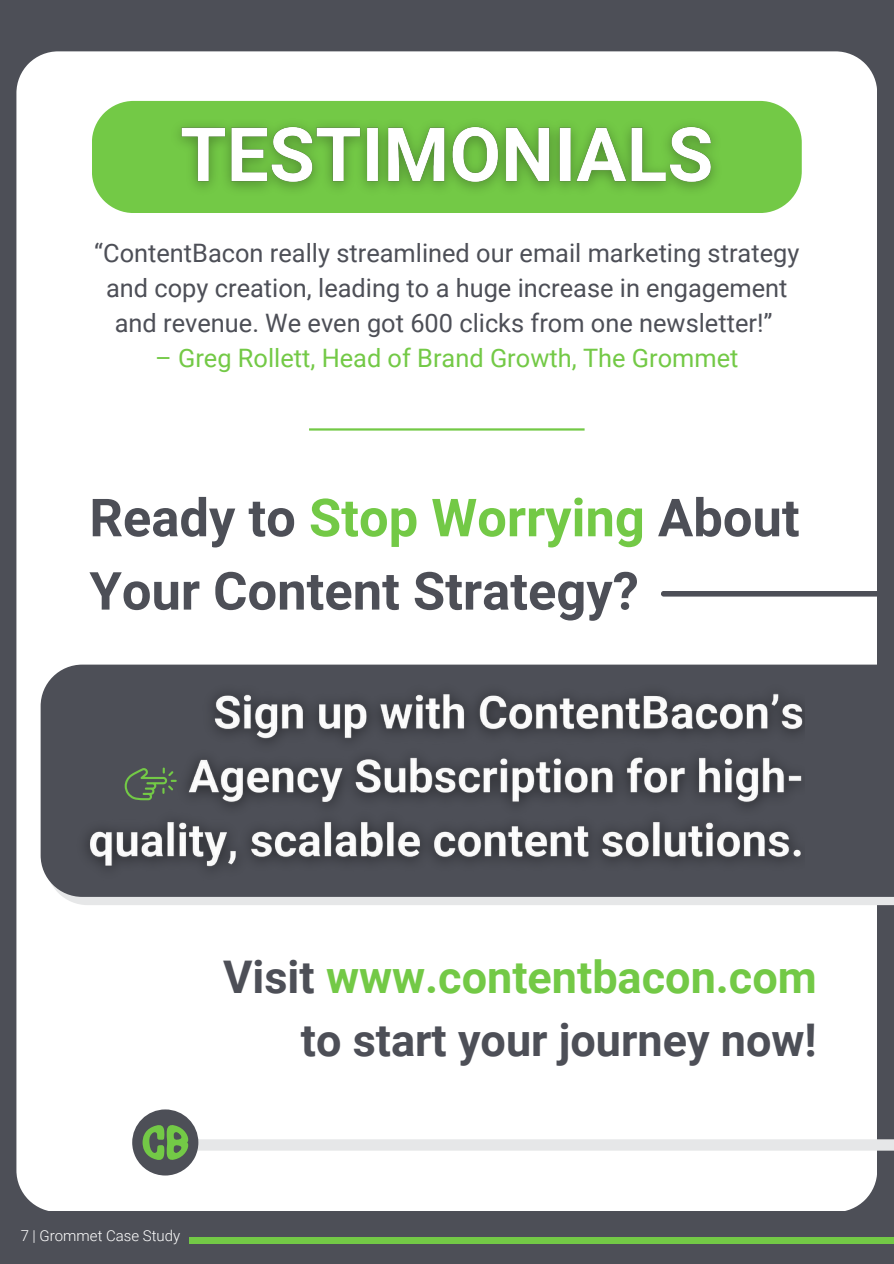
<style>
.page{position:relative;width:894px;height:1264px;background:#fff}
.page>*{position:absolute;margin:0;border:0;box-sizing:border-box;transform-origin:0 0}
.t1{font:700 52.5px/73.3px "Roboto";color:#4d4f57}
.t2{font:700 45px/63px "Roboto";color:#4d4f57;text-align:right}
.t3{font:25.35px/34.8px "Roboto";color:#4d4f57;text-align:center}
.t4{font:25.35px "Roboto";color:#73c946}
.t5{font:300 15px "Roboto";color:#fff}
.s1{color:#73c946}
</style>
<div class="page">
<div style="left:0;top:0;width:893px;height:1263px;background:#4d4f57"></div>
<div style="left:16px;top:51px;width:860px;height:1159px;background:#fff"></div>
<div style="left:46px;top:686px;width:847px;height:219px;background:#e6e7e8"></div>
<div style="left:41px;top:664px;width:852px;height:232px;background:#4d4f57"></div>
<div style="left:177px;top:1139px;width:716px;height:11px;background:#e6e7e8"></div>
<svg style="left:132px;top:1109px;width:66px;height:66px"></svg>
<div style="left:189px;top:1237px;width:704px;height:6px;background:#73c946"></div>
<div style="left:660px;top:591px;width:233px;height:5px;background:#4d4f57"></div>
<img style="left:86px;top:693px;width:717px;height:175px">
<hr style="left:309px;top:428px;width:275px;height:2px;background:#73c946">
<svg style="left:125px;top:767px;width:52px;height:33px"></svg>
<div style="left:92px;top:101px;width:709px;height:112px;background:#73c946"></div>
<img style="left:163px;top:111px;width:567px;height:93px">
<h2 class="t3" style="left:94px;top:236px;width:706px">“ContentBacon really streamlined our email marketing strategy and copy creation, leading to a huge increase in engagement and revenue. We even got 600 clicks from one newsletter!”</h2>
<h2 class="t4" style="left:155px;top:343px;width:584px">– Greg Rollett, Head of Brand Growth, The Grommet</h2>
<h3 class="t1" style="left:89px;top:481px;width:711px">Ready to <span class="s1">Stop Worrying</span> About<br>Your Content Strategy?</h3>
<p class="t2" style="left:223px;top:946px;width:595px">Visit <span class="s1">www.contentbacon.com </span>to start your journey now!</p>
<p class="t5" style="left:21px;top:1227px;width:161px">7 | Grommet Case Study</p>
</div>
